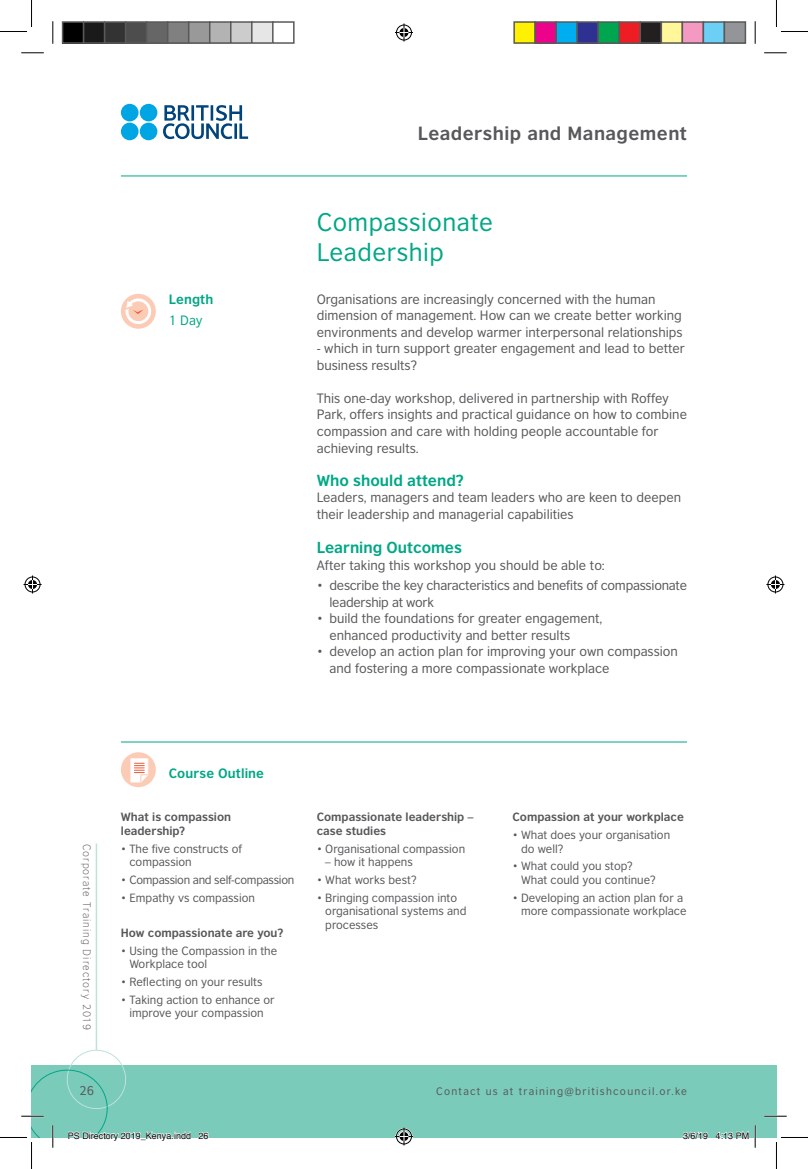
<style>
.page{position:relative;width:808px;height:1169px;background:#fff}
.page>*{position:absolute;margin:0;border:0;box-sizing:border-box;transform-origin:0 0}
.t1{font:24px/30px "British Council Sans";letter-spacing:.02em;color:#00a786}
.t2{font:700 18px "British Council Sans";letter-spacing:.025em;color:#57585a}
.t3{font:700 15px "British Council Sans";color:#00a786}
.t4{font:12.75px/16.5px "British Council Sans";color:#57585a}
.t5{font:12.75px/16.5px "British Council Sans";letter-spacing:-.02em;color:#57585a}
.t6{font:700 12.75px "British Council Sans";letter-spacing:.01em;color:#00a786}
.t7{font:12.75px "British Council Sans";color:#00a786}
.t8{font:12px "British Council Sans";color:#57585a}
.t9{font:11.25px/13.5px "British Council Sans";color:#57585a}
.t10{font:700 11.25px/13.5px "British Council Sans";color:#57585a}
.t11{font:11.25px "British Council Sans";letter-spacing:-.025em;color:#57585a}
.t12{font:10.2px "British Council Sans";letter-spacing:.12em;color:#57585a}
.t13{font:300 10.2px "British Council Sans";letter-spacing:.1em;color:#57585a}
.t14{font:9px "Helvetica";color:#000}
</style>
<div class="page">
<div style="left:121px;top:294px;width:35px;height:35px;background:#fccbb6;border-radius:50%"></div>
<svg style="left:125px;top:298px;width:27px;height:27px"></svg>
<div style="left:121px;top:752px;width:35px;height:35px;background:#fccbb6;border-radius:50%"></div>
<svg style="left:130px;top:758px;width:19px;height:25px"></svg>
<hr style="left:121px;top:741px;width:565px;height:1px;background:#00a786">
<div style="left:754px;top:1065px;width:22px;height:72px;background:#7bcbbb"></div>
<div style="left:32px;top:1065px;width:722px;height:72px;background:#7bcbbb"></div>
<hr style="left:96px;top:843px;width:1px;height:206px;background:#bde2da">
<svg style="left:163px;top:105px;width:85px;height:34px"></svg>
<svg style="left:121px;top:104px;width:36px;height:36px"></svg>
<hr style="left:121px;top:176px;width:565px;height:1px;background:#00a786">
<hr style="left:763px;top:1115px;width:23px;height:2px;background:#fff">
<hr style="left:753px;top:1125px;width:2px;height:22px;background:#fff">
<svg style="left:21px;top:53px;width:23px;height:1px"></svg>
<svg style="left:764px;top:53px;width:22px;height:1px"></svg>
<svg style="left:763px;top:1115px;width:23px;height:1px"></svg>
<svg style="left:53px;top:21px;width:1px;height:23px"></svg>
<svg style="left:754px;top:21px;width:1px;height:23px"></svg>
<svg style="left:754px;top:1125px;width:1px;height:22px"></svg>
<svg style="left:0;top:0;width:32px;height:32px"></svg>
<svg style="left:776px;top:0;width:31px;height:32px"></svg>
<svg style="left:775px;top:1137px;width:32px;height:32px"></svg>
<svg style="left:395px;top:24px;width:18px;height:18px"></svg>
<svg style="left:395px;top:1127px;width:18px;height:18px"></svg>
<svg style="left:24px;top:575px;width:18px;height:18px"></svg>
<svg style="left:766px;top:575px;width:18px;height:18px"></svg>
<div style="left:63px;top:22px;width:21px;height:21px;background:#000"></div>
<div style="left:62px;top:21px;width:22px;height:23px;border:2px solid #595959"></div>
<div style="left:84px;top:22px;width:21px;height:21px;background:#1a1a1a"></div>
<div style="left:83px;top:21px;width:22px;height:23px;border:2px solid #595959"></div>
<div style="left:105px;top:22px;width:21px;height:21px;background:#333"></div>
<div style="left:104px;top:21px;width:22px;height:23px;border:2px solid #595959"></div>
<div style="left:126px;top:22px;width:21px;height:21px;background:#4d4d4d"></div>
<div style="left:125px;top:21px;width:22px;height:23px;border:2px solid #595959"></div>
<div style="left:147px;top:22px;width:21px;height:21px;background:#666"></div>
<div style="left:146px;top:21px;width:22px;height:23px;border:2px solid #595959"></div>
<div style="left:168px;top:22px;width:21px;height:21px;background:#808080"></div>
<div style="left:167px;top:21px;width:22px;height:23px;border:2px solid #595959"></div>
<div style="left:189px;top:22px;width:21px;height:21px;background:#999"></div>
<div style="left:188px;top:21px;width:22px;height:23px;border:2px solid #595959"></div>
<div style="left:210px;top:22px;width:21px;height:21px;background:#b3b3b3"></div>
<div style="left:209px;top:21px;width:22px;height:23px;border:2px solid #595959"></div>
<div style="left:231px;top:22px;width:21px;height:21px;background:#ccc"></div>
<div style="left:230px;top:21px;width:22px;height:23px;border:2px solid #595959"></div>
<div style="left:252px;top:22px;width:21px;height:21px;background:#e6e6e6"></div>
<div style="left:251px;top:21px;width:22px;height:23px;border:2px solid #595959"></div>
<div style="left:272px;top:21px;width:22px;height:23px;border:2px solid #595959"></div>
<div style="left:514px;top:22px;width:21px;height:21px;background:#fff101"></div>
<div style="left:513px;top:21px;width:22px;height:23px;border:2px solid #595959"></div>
<div style="left:535px;top:22px;width:21px;height:21px;background:#ed028c"></div>
<div style="left:534px;top:21px;width:22px;height:23px;border:2px solid #595959"></div>
<div style="left:556px;top:22px;width:21px;height:21px;background:#00aeef"></div>
<div style="left:555px;top:21px;width:22px;height:23px;border:2px solid #595959"></div>
<div style="left:577px;top:22px;width:21px;height:21px;background:#2e3092"></div>
<div style="left:576px;top:21px;width:22px;height:23px;border:2px solid #595959"></div>
<div style="left:598px;top:22px;width:21px;height:21px;background:#00a54f"></div>
<div style="left:597px;top:21px;width:22px;height:23px;border:2px solid #595959"></div>
<div style="left:619px;top:22px;width:21px;height:21px;background:#ee1d23"></div>
<div style="left:618px;top:21px;width:22px;height:23px;border:2px solid #595959"></div>
<div style="left:640px;top:22px;width:21px;height:21px;background:#231f20"></div>
<div style="left:639px;top:21px;width:22px;height:23px;border:2px solid #595959"></div>
<div style="left:661px;top:22px;width:21px;height:21px;background:#fff79a"></div>
<div style="left:660px;top:21px;width:22px;height:23px;border:2px solid #595959"></div>
<div style="left:682px;top:22px;width:21px;height:21px;background:#f499c2"></div>
<div style="left:681px;top:21px;width:22px;height:23px;border:2px solid #595959"></div>
<div style="left:703px;top:22px;width:21px;height:21px;background:#6bcff6"></div>
<div style="left:702px;top:21px;width:22px;height:23px;border:2px solid #595959"></div>
<div style="left:724px;top:22px;width:21px;height:21px;background:#939598"></div>
<div style="left:723px;top:21px;width:22px;height:23px;border:2px solid #595959"></div>
<svg style="left:0;top:1048px;width:191px;height:121px"></svg>
<svg style="left:198px;top:1132px;width:11px;height:6px"></svg>
<svg style="left:682px;top:1131px;width:26px;height:7px"></svg>
<svg style="left:714px;top:1130px;width:34px;height:8px"></svg>
<h2 class="t2" style="left:417px;top:122px;width:270px">Leadership and Management</h2>
<p class="t6" style="left:169px;top:291px;width:46px">Length</p>
<p class="t7" style="left:169px;top:313px;width:35px">1 Day</p>
<h1 class="t1" style="left:316px;top:207px;width:178px">Compassionate<br>Leadership</h1>
<p class="t4" style="left:316px;top:291px;width:367px">Organisations are increasingly concerned with the human dimension of management. How can we create better working environments and develop warmer interpersonal relationships</p>
<p class="t4" style="left:316px;top:340px;width:369px">- which in turn support greater engagement and lead to better business results?</p>
<p class="t4" style="left:316px;top:390px;width:371px">This one-day workshop, delivered in partnership with Roffey Park, offers insights and practical guidance on how to combine compassion and care with holding people accountable for achieving results.</p>
<p class="t3" style="left:316px;top:470px;width:148px">Who should attend?</p>
<p class="t4" style="left:316px;top:489px;width:366px">Leaders, managers and team leaders who are keen to deepen their leadership and managerial capabilities</p>
<p class="t3" style="left:316px;top:538px;width:147px">Learning Outcomes</p>
<p class="t4" style="left:316px;top:556px;width:289px">After taking this workshop you should be able to:</p>
<p class="t5" style="left:329px;top:577px;width:359px;text-indent:-13px">• describe the key characteristics and benefits of compassionate leadership at work</p>
<p class="t4" style="left:329px;top:610px;width:274px;text-indent:-13px">• build the foundations for greater engagement, enhanced productivity and better results</p>
<p class="t4" style="left:329px;top:643px;width:350px;text-indent:-13px">• develop an action plan for improving your own compassion and fostering a more compassionate workplace</p>
<p class="t13" style="left:93px;top:843px;width:188px;rotate:90deg">Corporate Training Directory 2019</p>
<p class="t8" style="left:79px;top:1083px;width:16px">26</p>
<p class="t6" style="left:169px;top:765px;width:97px">Course Outline</p>
<p class="t10" style="left:121px;top:810px;width:112px">What is compassion leadership?</p>
<p class="t9" style="left:129px;top:841px;width:114px;text-indent:-9px">• The five constructs of compassion</p>
<p class="t11" style="left:121px;top:873px;width:175px">• Compassion and self-compassion</p>
<p class="t9" style="left:121px;top:890px;width:135px">• Empathy vs compassion</p>
<p class="t10" style="left:121px;top:926px;width:164px">How compassionate are you?</p>
<p class="t9" style="left:129px;top:943px;width:149px;text-indent:-9px">• Using the Compassion in the<br>Workplace tool</p>
<p class="t9" style="left:121px;top:975px;width:143px">• Reflecting on your results</p>
<p class="t9" style="left:121px;top:992px;width:155px;text-align:center">• Taking action to enhance or improve your compassion</p>
<p class="t10" style="left:316px;top:810px;width:158px">Compassionate leadership – case studies</p>
<p class="t9" style="left:316px;top:841px;width:150px">• Organisational compassion</p>
<p class="t9" style="left:325px;top:855px;width:89px">– how it happens</p>
<p class="t9" style="left:316px;top:872px;width:101px">• What works best?</p>
<p class="t9" style="left:325px;top:890px;width:143px;text-indent:-9px">• Bringing compassion into organisational systems and processes</p>
<p class="t10" style="left:512px;top:810px;width:173px">Compassion at your workplace</p>
<p class="t9" style="left:520px;top:828px;width:150px;text-indent:-9px">• What does your organisation do well?</p>
<p class="t9" style="left:520px;top:859px;width:136px;text-indent:-9px">• What could you stop?<br>What could you continue?</p>
<p class="t9" style="left:520px;top:890px;width:167px;text-indent:-9px">• Developing an action plan for a more compassionate workplace</p>
<p class="t12" style="left:436px;top:1085px;width:252px">Contact us at training@britishcouncil.or.ke</p>
<p class="t14" style="left:68px;top:1128px;width:142px">PS Directory 2019_Kenya.indd 26</p>
<p class="t14" style="left:682px;top:1128px;width:68px">3/6/19 4:13 PM</p>
</div>
